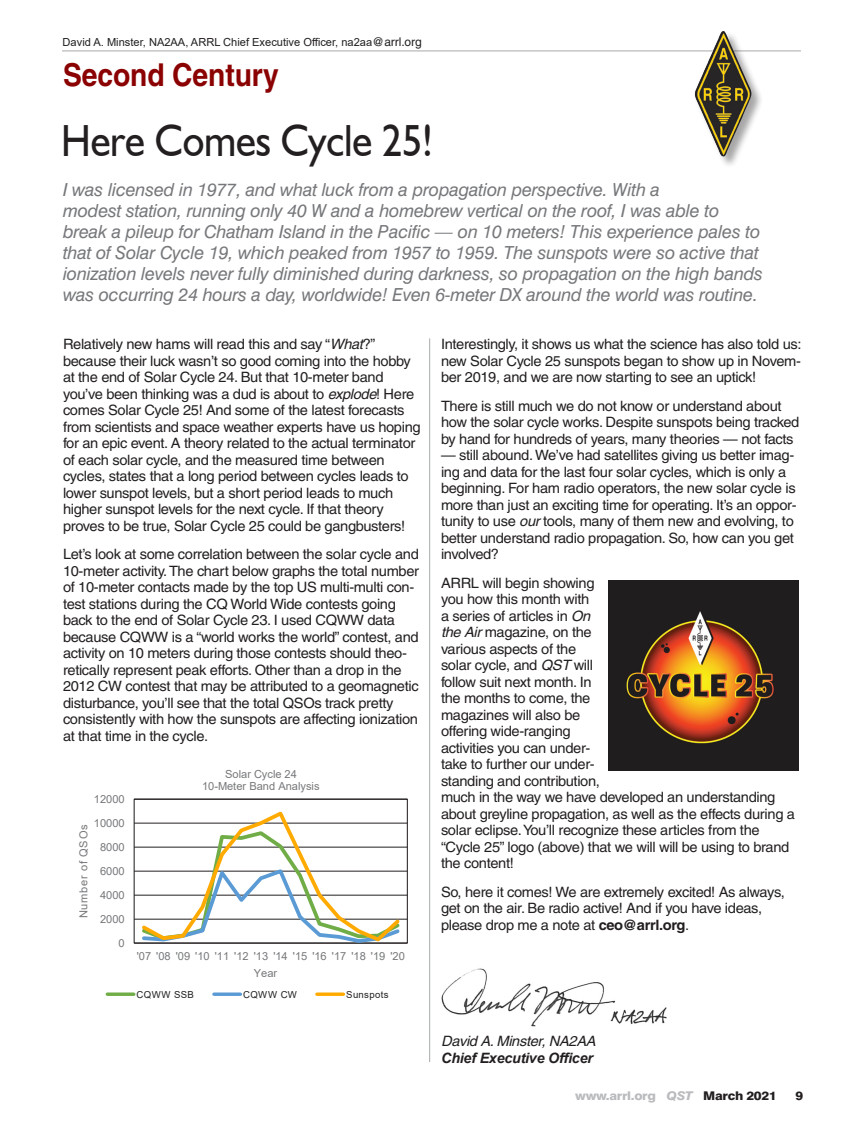
<style>
.page{position:relative;width:864px;height:1134px;background:#fff}
.page>*{position:absolute;margin:0;border:0;box-sizing:border-box;transform-origin:0 0}
.t1{font:45px "Humanist 521 BT";letter-spacing:-.005em;color:#231f20;scale:.9 1}
.Columns_Head{font:700 31.5px "Helvetica";letter-spacing:-.005em;color:#8b0202;scale:.9 1}
.Deck{font:italic 18px/21px "Swiss 721 BT";letter-spacing:-.01em;color:#76787b}
.Body_Text{font:14.25px/16.5px "Helvetica";letter-spacing:-.025em;color:#231f20}
.Body_Text-2{font:italic 700 14.25px/16.5px "Arial";letter-spacing:-.015em;color:#231f20}
.t2{font:800 12px "Swiss 721 BT";letter-spacing:-.025em;color:#babbbe;scale:1.1 1}
.t3{font:800 12px "Swiss 721 BT";color:#231f20;scale:1.1 1}
.t4{font:11.1px/12.6px "Arial";letter-spacing:-.005em;color:#76787b;text-align:center}
.Pull_Quotes{font:11.1px "Arial";color:#231f20}
.t5{font:11.1px "Arial";letter-spacing:.055em;color:#76787b}
.t6{font:9.6px "Arial";letter-spacing:.035em;color:#231f20}
.s1{font-family:"Helvetica";font-size:12px}
.s2{font-style:italic}
.s3{font-weight:700}
.s4{font-family:"Helvetica";font-weight:400}
.s5{color:#231f20}
</style>
<div class="page">
<hr style="left:62px;top:51px;width:739px;height:1px;background:#a8a9ad">
<div style="left:694px;top:30px;width:70px;height:139px;background:#231f20;opacity:.4"></div>
<img style="left:694px;top:31px;width:58px;height:125px">
<hr style="left:429px;top:338px;width:1px;height:724px;background:#a8a9ad">
<img style="left:441px;top:968px;width:226px;height:59px">
<hr style="left:134px;top:919px;width:273px;height:1px;background:#231f20">
<hr style="left:134px;top:895px;width:273px;height:1px;background:#231f20">
<hr style="left:134px;top:871px;width:273px;height:1px;background:#231f20">
<hr style="left:134px;top:847px;width:273px;height:1px;background:#231f20">
<hr style="left:134px;top:823px;width:273px;height:1px;background:#231f20">
<div style="left:134px;top:799px;width:274px;height:145px;border:1px solid #231f20"></div>
<hr style="left:134px;top:943px;width:273px;height:1px;background:#231f20">
<svg style="left:139px;top:811px;width:264px;height:133px"></svg>
<hr style="left:107px;top:993px;width:27px;height:3px;background:#70ad47">
<hr style="left:214px;top:993px;width:26px;height:3px;background:#5b9bd5">
<hr style="left:317px;top:993px;width:26px;height:3px;background:#fa0">
<img style="left:609px;top:580px;width:190px;height:190px">
<p class="Pull_Quotes" style="left:63px;top:34px;width:361px">David A. Minster, NA2AA, ARRL Chief Executive Officer, na2aa<span class="s1">@arrl.org</span></p>
<p class="Columns_Head" style="left:63px;top:55px;width:241px">Second Century</p>
<p class="t1" style="left:61px;top:113px;width:414px">Here Comes Cycle 25!</p>
<p class="Deck" style="left:63px;top:179px;width:702px">I was licensed in 1977, and what luck from a propagation perspective. With a<br>modest station, running only 40 W and a homebrew vertical on the roof, I was able to break a pileup for Chatham Island in the Pacific — on 10 meters! This experience pales to that of Solar Cycle 19, which peaked from 1957 to 1959. The sunspots were so active that ionization levels never fully diminished during darkness, so propagation on the high bands was occurring 24 hours a day, worldwide! Even 6-meter DX around the world was routine.</p>
<p class="Body_Text" style="left:63px;top:336px;width:359px">Relatively new hams will read this and say “<span class="s2">What</span>?” because their luck wasn’t so good coming into the hobby at the end of Solar Cycle 24. But that 10-meter band you’ve been thinking was a dud is about to <span class="s2">explode</span>! Here comes Solar Cycle 25! And some of the latest forecasts from scientists and space weather experts have us hoping for an epic event. A theory related to the actual terminator of each solar cycle, and the measured time between cycles, states that a long period between cycles leads to lower sunspot levels, but a short period leads to much higher sunspot levels for the next cycle. If that theory proves to be true, Solar Cycle 25 could be gangbusters!</p>
<p class="Body_Text" style="left:63px;top:546px;width:358px">Let’s look at some correlation between the solar cycle and 10-meter activity. The chart below graphs the total number of 10-meter contacts made by the top US multi-multi con&shy;test stations during the CQ World Wide contests going back to the end of Solar Cycle 23. I used CQWW data because CQWW is a “world works the world” contest, and activity on 10 meters during those contests should theo&shy;retically represent peak efforts. Other than a drop in the 2012 CW contest that may be attributed to a geomagnetic disturbance, you’ll see that the total QSOs track pretty consistently with how the sunspots are affecting ionization at that time in the cycle.</p>
<p class="t4" style="left:94px;top:792px;width:32px">12000</p>
<p class="t4" style="left:94px;top:816px;width:32px">10000</p>
<p class="t5" style="left:76px;top:918px;width:95px;rotate:-90deg">Number of QSOs</p>
<p class="t4" style="left:100px;top:840px;width:26px">8000</p>
<p class="t4" style="left:100px;top:864px;width:26px">6000</p>
<p class="t4" style="left:100px;top:888px;width:26px">4000</p>
<p class="t4" style="left:100px;top:912px;width:26px">2000</p>
<p class="t4" style="left:119px;top:936px;width:8px">0</p>
<p class="t4" style="left:202px;top:767px;width:119px">Solar Cycle 24<br>10-Meter Band Analysis</p>
<p class="t4" style="left:137px;top:949px;width:270px">'07 '08 '09 '10 '11 '12 '13 '14 '15 '16 '17 '18 '19 '20</p>
<p class="t4" style="left:254px;top:967px;width:25px">Year</p>
<p class="t6" style="left:137px;top:988px;width:59px">CQWW SSB</p>
<p class="t6" style="left:243px;top:988px;width:55px">CQWW CW</p>
<p class="t6" style="left:346px;top:988px;width:44px">Sunspots</p>
<p class="Body_Text" style="left:441px;top:336px;width:362px;text-align:justify">Interestingly, it shows us what the science has also told us: new Solar Cycle 25 sunspots began to show up in Novem&shy;ber 2019, and we are now starting to see an uptick!</p>
<p class="Body_Text" style="left:441px;top:398px;width:360px">There is still much we do not know or understand about how the solar cycle works. Despite sunspots being tracked by hand for hundreds of years, many theories — not facts</p>
<p class="Body_Text" style="left:441px;top:447px;width:357px">— still abound. We’ve had satellites giving us better imag&shy;ing and data for the last four solar cycles, which is only a beginning. For ham radio operators, the new solar cycle is more than just an exciting time for operating. It’s an oppor&shy;tunity to use <span class="s2">our</span> tools, many of them new and evolving, to better understand radio propagation. So, how can you get involved?</p>
<p class="Body_Text" style="left:441px;top:575px;width:356px">ARRL will begin showing<br>you how this month with<br>a series of articles in <span class="s2">On<br>the Air</span> magazine, on the<br>various aspects of the<br>solar cycle, and <span class="s2">QST</span> will<br>follow suit next month. In<br>the months to come, the<br>magazines will also be<br>offering wide-ranging<br>activities you can under-<br>take to further our under-<br>standing and contribution,<br>much in the way we have developed an understanding about greyline propagation, as well as the effects during a solar eclipse. You’ll recognize these articles from the “Cycle 25” logo (above) that we will will be using to brand the content!</p>
<p class="Body_Text" style="left:441px;top:884px;width:345px">So, here it comes! We are extremely excited! As always, get on the air. Be radio active! And if you have ideas, please drop me a note at <span class="s3">ceo@arrl.org</span>.</p>
<p class="Body_Text-2" style="left:441px;top:1033px;width:156px"><span class="s4">David A. Minster, NA2AA<br></span>Chief Executive Officer</p>
<p class="t2" style="left:575px;top:1089px;width:185px">www.arrl.org <span class="s2">QST</span> <span class="s5">March 2021</span></p>
<p class="t3" style="left:795px;top:1089px;width:9px">9</p>
</div>
